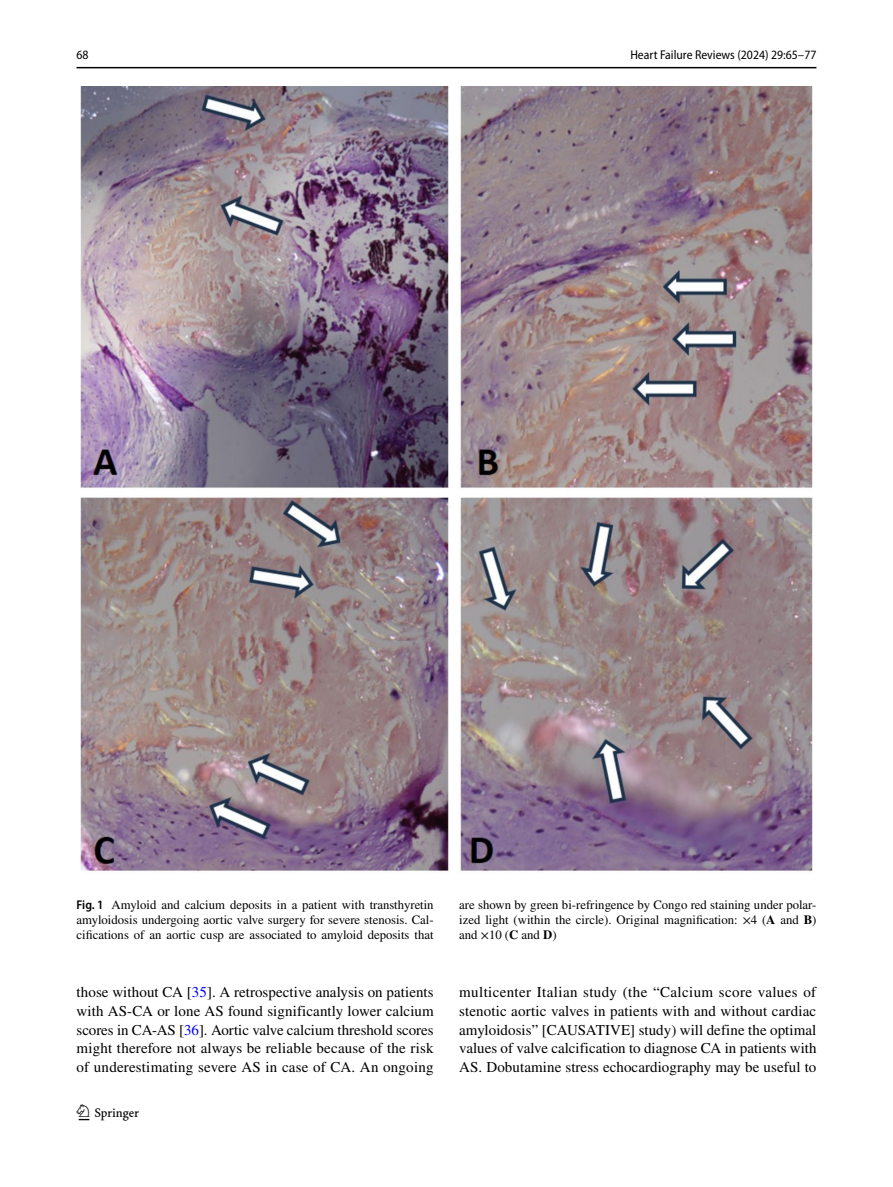
<style>
.page{position:relative;width:893px;height:1187px;background:#fff}
.page>*{position:absolute;margin:0;border:0;box-sizing:border-box;transform-origin:0 0}
.t1{font:22.5px "Springnew Regular 2";color:#000}
.t2{font:15px/18.8px "STIX";letter-spacing:.005em;color:#000;text-align:justify}
.t3{font:12.75px/15px "STIX";color:#000;text-align:justify}
.t4{font:semi-condensed 12.75px "Myriad Pro";color:#000}
.s1{font-family:"Myriad Pro";font-weight:600;font-stretch:semi-condensed}
.s2{font-weight:700}
.s3{color:#00f}
</style>
<div class="page">
<hr style="left:77px;top:67px;width:739px;height:1px;background:#000">
<img style="left:81px;top:87px;width:731px;height:784px">
<p class="t4" style="left:77px;top:48px;width:14px">68</p>
<p class="t4" style="left:630px;top:48px;width:188px">Heart Failure Reviews (2024) 29:65–77</p>
<p class="t3" style="left:77px;top:897px;width:359px"><span class="s1">Fig. 1</span> Amyloid and calcium deposits in a patient with transthyretin amyloidosis undergoing aortic valve surgery for severe stenosis. Cal&shy;cifications of an aortic cusp are associated to amyloid deposits that</p>
<p class="t3" style="left:459px;top:897px;width:359px">are shown by green bi-refringence by Congo red staining under polar&shy;ized light (within the circle). Original magnification: ×4 (<span class="s2">A</span> and <span class="s2">B</span>) and ×10 (<span class="s2">C</span> and <span class="s2">D</span>)</p>
<p class="t2" style="left:77px;top:983px;width:359px">those without CA [<span class="s3">35</span>]. A retrospective analysis on patients with AS-CA or lone AS found significantly lower calcium scores in CA-AS [<span class="s3">36</span>]. Aortic valve calcium threshold scores might therefore not always be reliable because of the risk of underestimating severe AS in case of CA. An ongoing</p>
<p class="t2" style="left:459px;top:983px;width:359px">multicenter Italian study (the “Calcium score values of stenotic aortic valves in patients with and without cardiac amyloidosis” [CAUSATIVE] study) will define the optimal values of valve calcification to diagnose CA in patients with AS. Dobutamine stress echocardiography may be useful to</p>
<h1 class="t1" style="left:79px;top:1104px;width:62px">1 3</h1>
</div>
